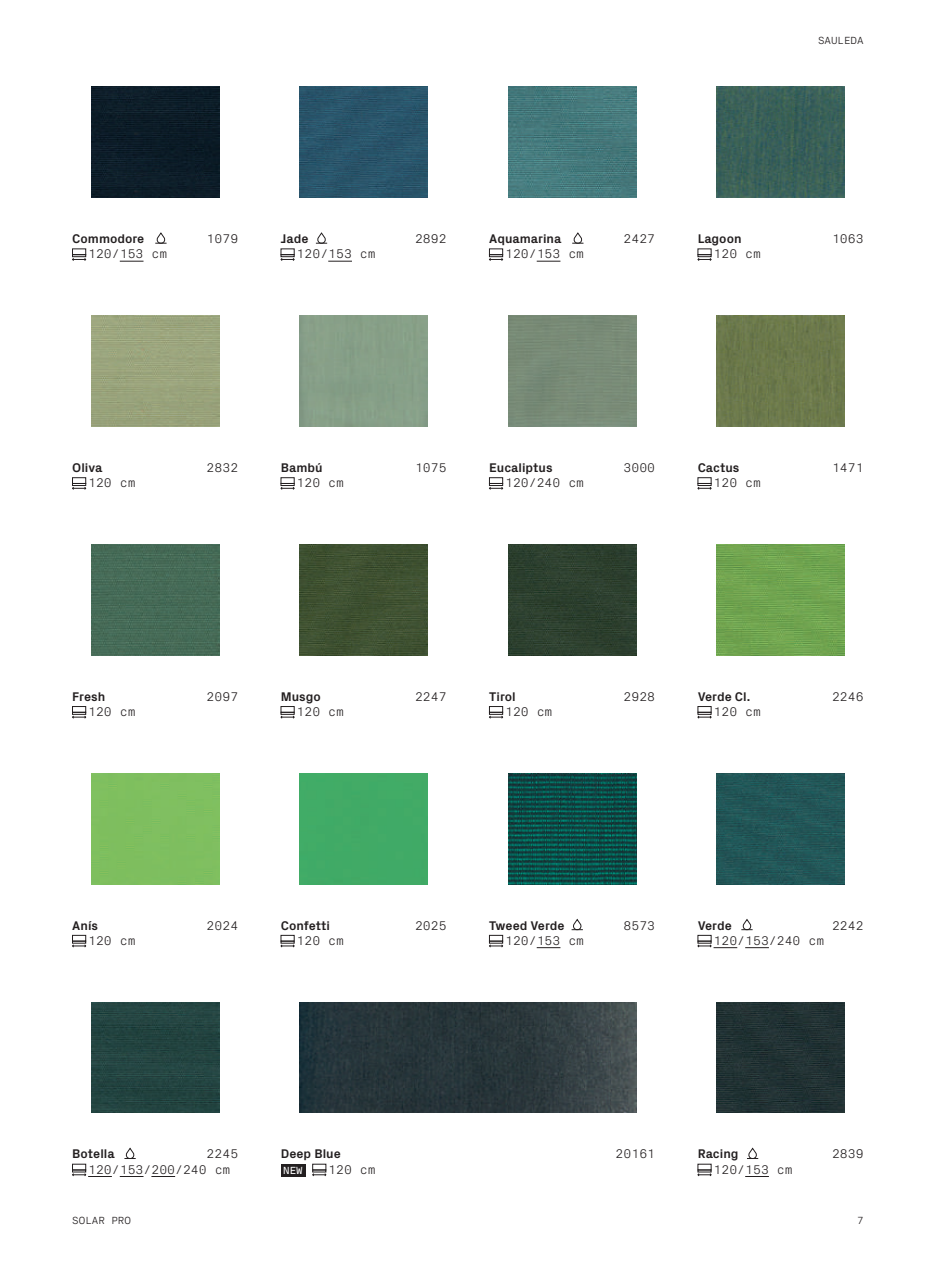
<style>
.page{position:relative;width:936px;height:1276px;background:#fff}
.page>*{position:absolute;margin:0;border:0;box-sizing:border-box;transform-origin:0 0}
.t1{font:300 12.75px/15px "Px Grotesk Mono";color:#231f20}
.t2{font:700 12.75px "Px Grotesk";color:#231f20}
.t3{font:300 10.5px "Px Grotesk Mono";color:#231f20}
.t4{font:10.5px "Px Grotesk Mono";color:#fff}
</style>
<div class="page">
<div style="left:91px;top:87px;width:128px;height:110px;background:#0c1c28"></div>
<svg style="left:120px;top:261px;width:23px;height:1px"></svg>
<div style="left:72px;top:249px;width:14px;height:6px;border:1px solid #231f20"></div>
<div style="left:72px;top:254px;width:14px;height:3px;border:1px solid #231f20"></div>
<svg style="left:72px;top:258px;width:14px;height:3px"></svg>
<img style="left:300px;top:87px;width:127px;height:110px">
<svg style="left:328px;top:261px;width:24px;height:1px"></svg>
<svg style="left:280px;top:254px;width:14px;height:7px"></svg>
<img style="left:508px;top:87px;width:128px;height:110px">
<svg style="left:536px;top:261px;width:24px;height:1px"></svg>
<div style="left:489px;top:249px;width:14px;height:6px;border:1px solid #231f20"></div>
<div style="left:489px;top:254px;width:14px;height:3px;border:1px solid #231f20"></div>
<svg style="left:489px;top:258px;width:14px;height:3px"></svg>
<img style="left:716px;top:87px;width:128px;height:110px">
<div style="left:697px;top:254px;width:14px;height:3px;border:1px solid #231f20"></div>
<svg style="left:697px;top:258px;width:14px;height:3px"></svg>
<img style="left:91px;top:316px;width:128px;height:110px">
<div style="left:72px;top:477px;width:14px;height:7px;border:1px solid #231f20"></div>
<div style="left:72px;top:483px;width:14px;height:3px;border:1px solid #231f20"></div>
<svg style="left:72px;top:486px;width:14px;height:4px"></svg>
<div style="left:281px;top:477px;width:13px;height:7px;border:1px solid #231f20"></div>
<svg style="left:280px;top:483px;width:14px;height:7px"></svg>
<div style="left:489px;top:477px;width:14px;height:7px;border:1px solid #231f20"></div>
<div style="left:489px;top:483px;width:14px;height:3px;border:1px solid #231f20"></div>
<svg style="left:489px;top:486px;width:14px;height:4px"></svg>
<div style="left:716px;top:316px;width:128px;height:110px;background:#6c794c"></div>
<div style="left:697px;top:477px;width:14px;height:7px;border:1px solid #231f20"></div>
<div style="left:697px;top:483px;width:14px;height:3px;border:1px solid #231f20"></div>
<svg style="left:697px;top:486px;width:14px;height:4px"></svg>
<img style="left:91px;top:544px;width:128px;height:111px">
<div style="left:72px;top:706px;width:14px;height:6px;border:1px solid #231f20"></div>
<svg style="left:72px;top:712px;width:14px;height:7px"></svg>
<img style="left:300px;top:544px;width:127px;height:111px">
<div style="left:281px;top:706px;width:13px;height:6px;border:1px solid #231f20"></div>
<svg style="left:280px;top:712px;width:14px;height:7px"></svg>
<img style="left:508px;top:544px;width:128px;height:111px">
<div style="left:489px;top:706px;width:14px;height:6px;border:1px solid #231f20"></div>
<svg style="left:489px;top:712px;width:14px;height:7px"></svg>
<img style="left:716px;top:544px;width:128px;height:111px">
<div style="left:697px;top:706px;width:14px;height:6px;border:1px solid #231f20"></div>
<svg style="left:697px;top:712px;width:14px;height:7px"></svg>
<div style="left:91px;top:773px;width:128px;height:111px;background:#7ebf5f"></div>
<div style="left:72px;top:935px;width:14px;height:6px;border:1px solid #231f20"></div>
<svg style="left:72px;top:941px;width:14px;height:6px"></svg>
<div style="left:300px;top:773px;width:127px;height:111px;background:#41aa66"></div>
<div style="left:281px;top:935px;width:13px;height:6px;border:1px solid #231f20"></div>
<svg style="left:280px;top:941px;width:14px;height:6px"></svg>
<img style="left:508px;top:773px;width:128px;height:111px">
<svg style="left:536px;top:947px;width:24px;height:1px"></svg>
<div style="left:489px;top:935px;width:14px;height:6px;border:1px solid #231f20"></div>
<svg style="left:489px;top:941px;width:14px;height:6px"></svg>
<img style="left:716px;top:773px;width:128px;height:111px">
<svg style="left:745px;top:947px;width:23px;height:1px"></svg>
<div style="left:697px;top:935px;width:14px;height:6px;border:1px solid #231f20"></div>
<svg style="left:697px;top:941px;width:40px;height:7px"></svg>
<img style="left:91px;top:1002px;width:128px;height:111px">
<svg style="left:120px;top:1176px;width:23px;height:1px"></svg>
<svg style="left:151px;top:1176px;width:24px;height:1px"></svg>
<div style="left:72px;top:1164px;width:14px;height:6px;border:1px solid #231f20"></div>
<div style="left:72px;top:1169px;width:14px;height:3px;border:1px solid #231f20"></div>
<svg style="left:72px;top:1173px;width:40px;height:4px"></svg>
<img style="left:300px;top:1002px;width:336px;height:111px">
<img style="left:716px;top:1002px;width:128px;height:111px">
<svg style="left:745px;top:1176px;width:23px;height:1px"></svg>
<div style="left:697px;top:1169px;width:14px;height:3px;border:1px solid #231f20"></div>
<svg style="left:697px;top:1173px;width:14px;height:3px"></svg>
<div style="left:281px;top:1163px;width:24px;height:13px;background:#231f20"></div>
<div style="left:312px;top:1169px;width:14px;height:3px;border:1px solid #231f20"></div>
<svg style="left:312px;top:1173px;width:14px;height:3px"></svg>
<svg style="left:155px;top:233px;width:11px;height:11px"></svg>
<svg style="left:316px;top:233px;width:11px;height:11px"></svg>
<svg style="left:572px;top:233px;width:11px;height:11px"></svg>
<svg style="left:571px;top:919px;width:12px;height:11px"></svg>
<svg style="left:124px;top:1148px;width:12px;height:11px"></svg>
<svg style="left:747px;top:1148px;width:11px;height:11px"></svg>
<svg style="left:741px;top:919px;width:11px;height:11px"></svg>
<p class="t3" style="left:818px;top:33px;width:47px">SAULEDA</p>
<p class="t2" style="left:72px;top:230px;width:74px">Commodore</p>
<p class="t1" style="left:206px;top:231px;width:33px">1079</p>
<p class="t1" style="left:88px;top:246px;width:81px">120/153 cm</p>
<p class="t2" style="left:281px;top:230px;width:29px">Jade</p>
<p class="t1" style="left:415px;top:231px;width:33px">2892</p>
<p class="t1" style="left:296px;top:246px;width:81px">120/153 cm</p>
<p class="t2" style="left:489px;top:230px;width:74px">Aquamarina</p>
<p class="t1" style="left:623px;top:231px;width:33px">2427</p>
<p class="t1" style="left:505px;top:246px;width:81px">120/153 cm</p>
<p class="t2" style="left:697px;top:230px;width:45px">Lagoon</p>
<p class="t1" style="left:832px;top:231px;width:33px">1063</p>
<p class="t1" style="left:713px;top:246px;width:49px">120 cm</p>
<p class="t2" style="left:72px;top:459px;width:32px">Oliva</p>
<p class="t1" style="left:206px;top:459px;width:33px">2832</p>
<p class="t1" style="left:88px;top:474px;width:49px">120 cm</p>
<p class="t2" style="left:281px;top:459px;width:43px">Bambú</p>
<p class="t1" style="left:415px;top:459px;width:33px">1075</p>
<p class="t1" style="left:296px;top:474px;width:49px">120 cm</p>
<p class="t2" style="left:489px;top:459px;width:65px">Eucaliptus</p>
<p class="t1" style="left:623px;top:459px;width:33px">3000</p>
<p class="t1" style="left:505px;top:474px;width:81px">120/240 cm</p>
<p class="t2" style="left:697px;top:459px;width:43px">Cactus</p>
<p class="t1" style="left:832px;top:459px;width:33px">1471</p>
<p class="t1" style="left:713px;top:474px;width:49px">120 cm</p>
<p class="t2" style="left:72px;top:687px;width:34px">Fresh</p>
<p class="t1" style="left:206px;top:688px;width:33px">2097</p>
<p class="t1" style="left:88px;top:703px;width:49px">120 cm</p>
<p class="t2" style="left:281px;top:687px;width:41px">Musgo</p>
<p class="t1" style="left:415px;top:688px;width:33px">2247</p>
<p class="t1" style="left:296px;top:703px;width:49px">120 cm</p>
<p class="t2" style="left:489px;top:687px;width:28px">Tirol</p>
<p class="t1" style="left:623px;top:688px;width:33px">2928</p>
<p class="t1" style="left:505px;top:703px;width:49px">120 cm</p>
<p class="t2" style="left:697px;top:687px;width:54px">Verde Cl.</p>
<p class="t1" style="left:832px;top:688px;width:33px">2246</p>
<p class="t1" style="left:713px;top:703px;width:49px">120 cm</p>
<p class="t2" style="left:72px;top:916px;width:27px">Anís</p>
<p class="t1" style="left:206px;top:917px;width:33px">2024</p>
<p class="t1" style="left:88px;top:932px;width:49px">120 cm</p>
<p class="t2" style="left:281px;top:916px;width:51px">Confetti</p>
<p class="t1" style="left:415px;top:917px;width:33px">2025</p>
<p class="t1" style="left:296px;top:932px;width:49px">120 cm</p>
<p class="t2" style="left:489px;top:916px;width:77px">Tweed Verde</p>
<p class="t1" style="left:623px;top:917px;width:33px">8573</p>
<p class="t1" style="left:505px;top:932px;width:81px">120/153 cm</p>
<p class="t2" style="left:697px;top:916px;width:36px">Verde</p>
<p class="t1" style="left:832px;top:917px;width:33px">2242</p>
<p class="t1" style="left:713px;top:932px;width:112px">120/153/240 cm</p>
<p class="t1" style="left:88px;top:1146px;width:152px;text-indent:118px">2245<br>120/153/200/240 cm</p>
<p class="t2" style="left:281px;top:1145px;width:62px">Deep Blue</p>
<p class="t1" style="left:615px;top:1146px;width:41px">20161</p>
<p class="t2" style="left:697px;top:1145px;width:42px">Racing</p>
<p class="t1" style="left:832px;top:1146px;width:33px">2839</p>
<p class="t2" style="left:72px;top:1145px;width:44px">Botella</p>
<p class="t4" style="left:283px;top:1162px;width:21px">NEW</p>
<p class="t1" style="left:713px;top:1161px;width:81px">120/153 cm</p>
<p class="t1" style="left:328px;top:1161px;width:49px">120 cm</p>
<p class="t3" style="left:72px;top:1213px;width:60px">SOLAR PRO</p>
<p class="t3" style="left:857px;top:1213px;width:8px">7</p>
</div>
